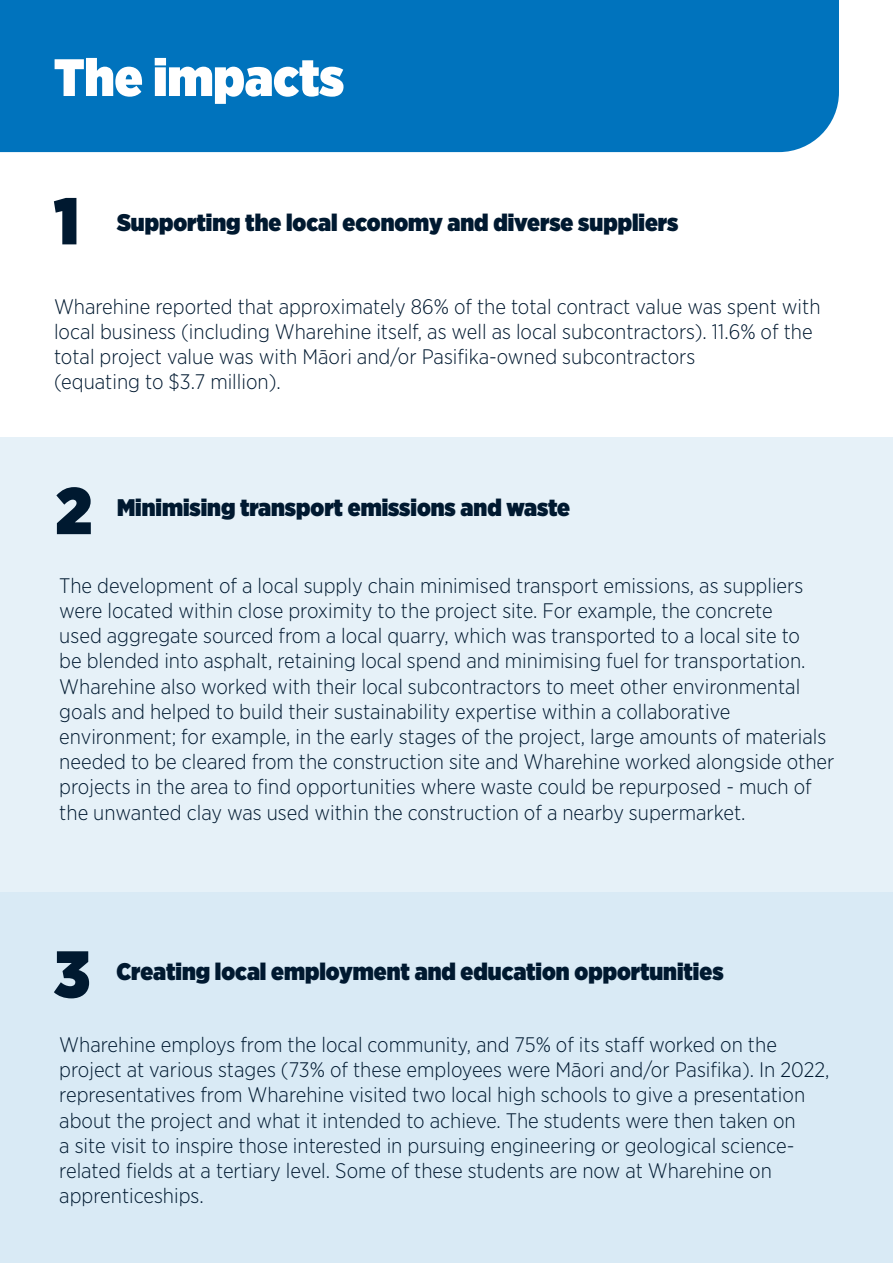
<style>
.page{position:relative;width:893px;height:1263px;background:#fff}
.page>*{position:absolute;margin:0;border:0;box-sizing:border-box;transform-origin:0 0}
.t1{font:900 66px "Gotham Narrow";color:#001930}
.t2{font:900 52.5px "Gotham Narrow";color:#fff}
.t3{font:900 24px "Gotham Narrow";color:#001930}
.t4{font:300 21px/25.2px "Gotham Narrow";color:#001930}
</style>
<div class="page">
<div style="left:0;top:438px;width:893px;height:455px;background:#e6f1f8"></div>
<div style="left:0;top:893px;width:893px;height:370px;background:#d9eaf5"></div>
<div style="left:0;top:0;width:839px;height:152px;background:#0073bd"></div>
<h2 class="t2" style="left:54px;top:42px;width:292px">The impacts</h2>
<h1 class="t1" style="left:54px;top:176px;width:26px">1</h1>
<p class="t3" style="left:117px;top:206px;width:563px">Supporting the local economy and diverse suppliers</p>
<p class="t4" style="left:54px;top:293px;width:768px">Wharehine reported that approximately 86% of the total contract value was spent with local business (including Wharehine itself, as well as local subcontractors). 11.6% of the total project value was with Māori and/or Pasifika-owned subcontractors<br>(equating to $3.7 million).</p>
<h1 class="t1" style="left:56px;top:466px;width:38px">2</h1>
<p class="t3" style="left:117px;top:492px;width:455px">Minimising transport emissions and waste</p>
<p class="t4" style="left:59px;top:572px;width:776px">The development of a local supply chain minimised transport emissions, as suppliers were located within close proximity to the project site. For example, the concrete<br>used aggregate sourced from a local quarry, which was transported to a local site to<br>be blended into asphalt, retaining local spend and minimising fuel for transportation.<br>Wharehine also worked with their local subcontractors to meet other environmental goals and helped to build their sustainability expertise within a collaborative environment; for example, in the early stages of the project, large amounts of materials needed to be cleared from the construction site and Wharehine worked alongside other projects in the area to find opportunities where waste could be repurposed - much of the unwanted clay was used within the construction of a nearby supermarket.</p>
<h1 class="t1" style="left:54px;top:929px;width:37px">3</h1>
<p class="t3" style="left:116px;top:955px;width:609px">Creating local employment and education opportunities</p>
<p class="t4" style="left:59px;top:1031px;width:772px">Wharehine employs from the local community, and 75% of its staff worked on the project at various stages (73% of these employees were Māori and/or Pasifika). In 2022, representatives from Wharehine visited two local high schools to give a presentation about the project and what it intended to achieve. The students were then taken on<br>a site visit to inspire those interested in pursuing engineering or geological science&shy;related fields at a tertiary level. Some of these students are now at Wharehine on apprenticeships.</p>
</div>
